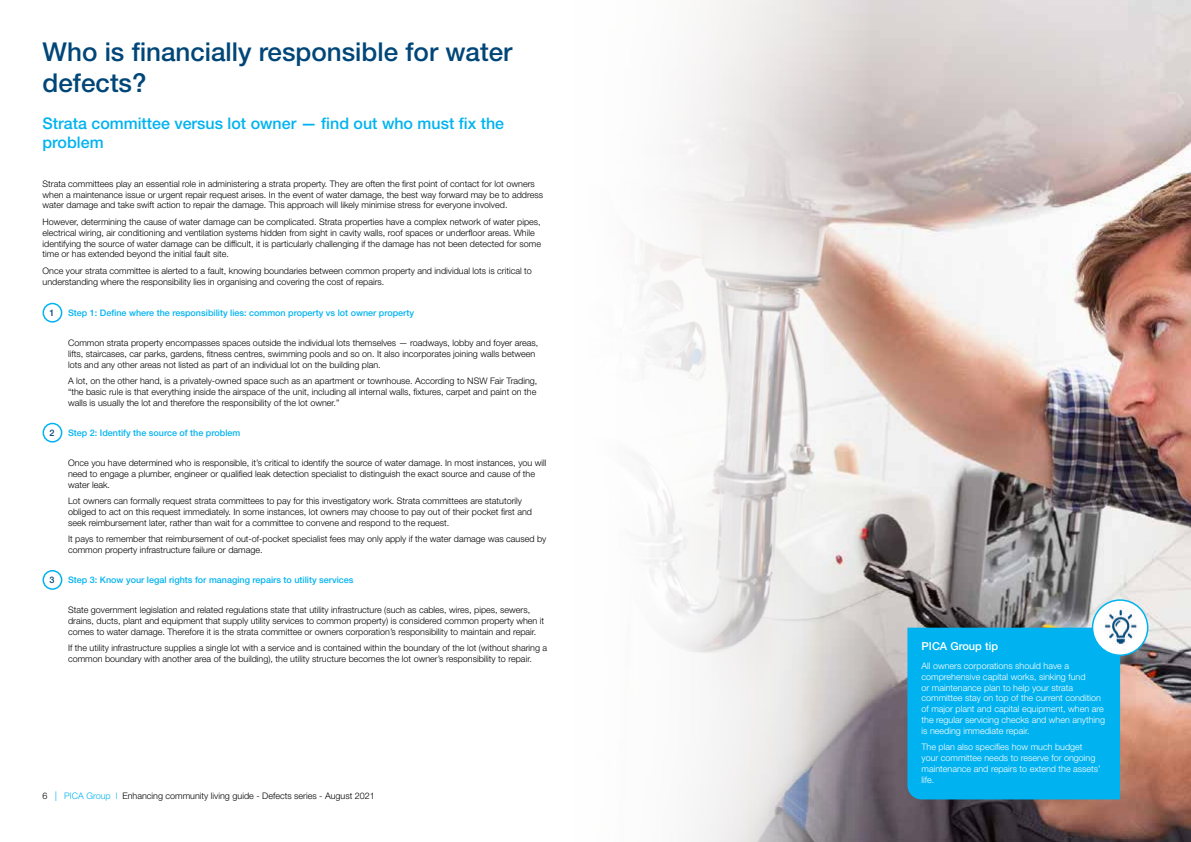
<style>
.page{position:relative;width:1191px;height:842px;background:#fff}
.page>*{position:absolute;margin:0;border:0;box-sizing:border-box;transform-origin:0 0}
.t1{font:500 26px/31.2px "Helvetica Neue LT Std";color:#004678}
.t2{font:500 16px/19.2px "Helvetica Neue LT Std";color:#00b3f0}
.t3{font:500 11px "Helvetica Neue LT Std";color:#fff}
.t4{font:300 9px/10.8px "Helvetica Neue LT Std";color:#000}
.t5{font:300 9px/10.8px "Helvetica Neue LT Std";color:#fff}
.t6{font:500 9px "Helvetica Neue LT Std";color:#00b3f0}
.t7{font:500 9px "Helvetica Neue LT Std";color:#004678}
.s1{font-size:13.5px;color:#00b3f0}
.s2{color:#00b3f0}
</style>
<div class="page">
<img style="left:639px;top:0;width:552px;height:842px">
<div style="left:43px;top:303px;width:19px;height:20px;border:2px solid #00b3f0;border-radius:50%"></div>
<div style="left:43px;top:423px;width:19px;height:20px;border:2px solid #00b3f0;border-radius:50%"></div>
<div style="left:43px;top:570px;width:19px;height:20px;border:2px solid #00b3f0;border-radius:50%"></div>
<div style="left:907px;top:628px;width:213px;height:171px;background:#00b3f0"></div>
<div style="left:1092px;top:600px;width:55px;height:55px;background:#fff;border-radius:50%"></div>
<img style="left:1104px;top:608px;width:35px;height:38px">
<div style="left:1091px;top:599px;width:57px;height:57px;border:2px solid #00b3f0;border-radius:50%"></div>
<h1 class="t1" style="left:43px;top:36px;width:471px">Who is financially responsible for water defects?</h1>
<h2 class="t2" style="left:43px;top:113px;width:463px">Strata committee versus lot owner — find out who must fix the problem</h2>
<p class="t4" style="left:43px;top:178px;width:502px">Strata committees play an essential role in administering a strata property. They are often the first point of contact for lot owners when a maintenance issue or urgent repair request arises. In the event of water damage, the best way forward may be to address water damage and take swift action to repair the damage. This approach will likely minimise stress for everyone involved.</p>
<p class="t4" style="left:43px;top:216px;width:500px">However, determining the cause of water damage can be complicated. Strata properties have a complex network of water pipes, electrical wiring, air conditioning and ventilation systems hidden from sight in cavity walls, roof spaces or underfloor areas. While identifying the source of water damage can be difficult, it is particularly challenging if the damage has not been detected for some time or has extended beyond the initial fault site.</p>
<p class="t4" style="left:43px;top:265px;width:491px">Once your strata committee is alerted to a fault, knowing boundaries between common property and individual lots is critical to understanding where the responsibility lies in organising and covering the cost of repairs.</p>
<p class="t7" style="left:50px;top:307px;width:7px">1</p>
<p class="t6" style="left:68px;top:307px;width:347px">Step 1: Define where the responsibility lies: common property vs lot owner property</p>
<p class="t4" style="left:68px;top:337px;width:472px">Common strata property encompasses spaces outside the individual lots themselves — roadways, lobby and foyer areas, lifts, staircases, car parks, gardens, fitness centres, swimming pools and so on. It also incorporates joining walls between lots and any other areas not listed as part of an individual lot on the building plan.</p>
<p class="t4" style="left:68px;top:375px;width:471px;text-align:justify">A lot, on the other hand, is a privately-owned space such as an apartment or townhouse. According to NSW Fair Trading, “the basic rule is that everything inside the airspace of the unit, including all internal walls, fixtures, carpet and paint on the walls is usually the lot and therefore the responsibility of the lot owner.”</p>
<p class="t7" style="left:50px;top:427px;width:7px">2</p>
<p class="t6" style="left:68px;top:427px;width:174px">Step 2: Identify the source of the problem</p>
<p class="t4" style="left:68px;top:457px;width:480px">Once you have determined who is responsible, it’s critical to identify the source of water damage. In most instances, you will need to engage a plumber, engineer or qualified leak detection specialist to distinguish the exact source and cause of the water leak.</p>
<p class="t4" style="left:68px;top:495px;width:465px">Lot owners can formally request strata committees to pay for this investigatory work. Strata committees are statutorily obliged to act on this request immediately. In some instances, lot owners may choose to pay out of their pocket first and seek reimbursement later, rather than wait for a committee to convene and respond to the request.</p>
<p class="t4" style="left:68px;top:533px;width:480px">It pays to remember that reimbursement of out-of-pocket specialist fees may only apply if the water damage was caused by common property infrastructure failure or damage.</p>
<p class="t7" style="left:50px;top:574px;width:7px">3</p>
<p class="t6" style="left:68px;top:574px;width:287px">Step 3: Know your legal rights for managing repairs to utility services</p>
<p class="t4" style="left:68px;top:604px;width:478px">State government legislation and related regulations state that utility infrastructure (such as cables, wires, pipes, sewers, drains, ducts, plant and equipment that supply utility services to common property) is considered common property when it comes to water damage. Therefore it is the strata committee or owners corporation’s responsibility to maintain and repair.</p>
<p class="t4" style="left:68px;top:642px;width:481px">If the utility infrastructure supplies a single lot with a service and is contained within the boundary of the lot (without sharing a common boundary with another area of the building), the utility structure becomes the lot owner’s responsibility to repair.</p>
<p class="t3" style="left:921px;top:639px;width:78px">PICA Group tip</p>
<p class="t5" style="left:921px;top:660px;width:185px">All owners corporations should have a comprehensive capital works, sinking fund<br>or maintenance plan to help your strata committee stay on top of the current condition of major plant and capital equipment, when are the regular servicing checks and when anything is needing immediate repair.</p>
<p class="t5" style="left:921px;top:741px;width:181px">The plan also specifies how much budget your committee needs to reserve for ongoing maintenance and repairs to extend the assets’ life.</p>
<p class="t4" style="left:43px;top:791px;width:334px">6 <span class="s1">l</span> <span class="s2">PICA Group l</span> Enhancing community living guide - Defects series - August 2021</p>
</div>
